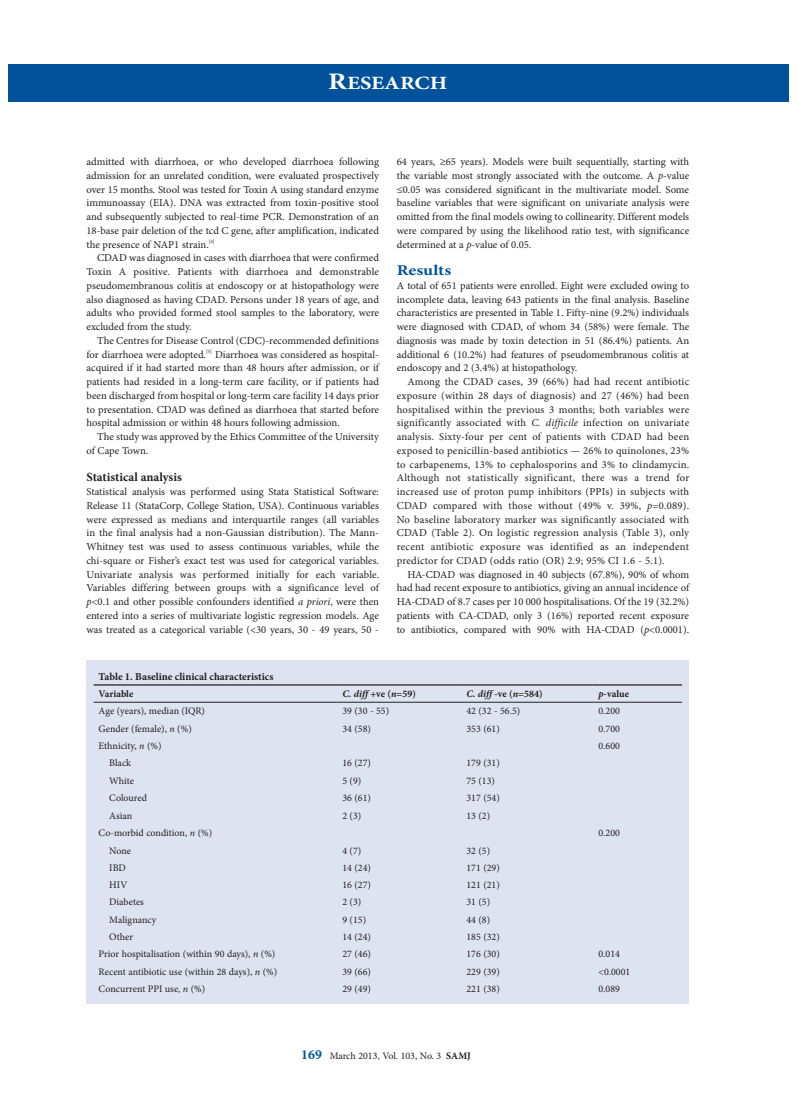
<style>
.page{position:relative;width:797px;height:1105px;background:#fff}
.page>*{position:absolute;margin:0;border:0;box-sizing:border-box;transform-origin:0 0}
.t1{font:700 18.75px "Minion Pro";color:#fff;scale:1.2 1}
.t2{font:700 15px "Minion Pro";color:#01529a;scale:1.2 1}
.t3{font:700 12.5px "Minion Pro";color:#231f20}
.t4{font:10.62px/13.8px "Minion Pro";color:#231f20;text-align:justify}
.t5{font:700 10.62px "Minion Pro";color:#231f20}
.t6{font:10px "Minion Pro";color:#231f20}
.t7{font:700 10px "Minion Pro";color:#231f20}
.s1{font-size:23.75px}
.s2{font-style:italic}
.s3{font-weight:700;font-size:13.75px;color:#01529a}
.s4{font-weight:700}
</style>
<div class="page">
<div style="left:9px;top:64px;width:779px;height:37px;background:#01529a"></div>
<div style="left:86px;top:660px;width:603px;height:344px;background:#dde3f0"></div>
<hr style="left:94px;top:684px;width:243px;height:1px;background:#231f20">
<hr style="left:337px;top:684px;width:124px;height:1px;background:#231f20">
<hr style="left:461px;top:684px;width:132px;height:1px;background:#231f20">
<hr style="left:593px;top:684px;width:89px;height:1px;background:#231f20">
<hr style="left:94px;top:702px;width:243px;height:1px;background:#231f20">
<hr style="left:337px;top:702px;width:124px;height:1px;background:#231f20">
<hr style="left:461px;top:702px;width:132px;height:1px;background:#231f20">
<hr style="left:593px;top:702px;width:89px;height:1px;background:#231f20">
<h1 class="t1" style="left:328px;top:69px;width:101px"><span class="s1">R</span>ESEARCH</h1>
<p class="t4" style="left:86px;top:155px;width:294px">admitted with diarrhoea, or who developed diarrhoea following admission for an unrelated condition, were evaluated prospectively over 15 months. Stool was tested for Toxin A using standard enzyme immunoassay (EIA). DNA was extracted from toxin-positive stool and subsequently subjected to real-time PCR. Demonstration of an 18-base pair deletion of the tcd C gene, after amplification, indicated the presence of NAP1 strain.<sup>[4]</sup></p>
<p class="t4" style="left:86px;top:251px;width:294px;text-indent:11px">CDAD was diagnosed in cases with diarrhoea that were confirmed Toxin A positive. Patients with diarrhoea and demonstrable pseudomembranous colitis at endoscopy or at histopathology were also diagnosed as having CDAD. Persons under 18 years of age, and adults who provided formed stool samples to the laboratory, were excluded from the study.</p>
<p class="t4" style="left:86px;top:334px;width:294px;text-indent:11px">The Centres for Disease Control (CDC)-recommended definitions for diarrhoea were adopted.<sup>[5]</sup> Diarrhoea was considered as hospital&shy;acquired if it had started more than 48 hours after admission, or if patients had resided in a long-term care facility, or if patients had been discharged from hospital or long-term care facility 14 days prior to presentation. CDAD was defined as diarrhoea that started before hospital admission or within 48 hours following admission.</p>
<p class="t4" style="left:86px;top:430px;width:294px;text-indent:11px">The study was approved by the Ethics Committee of the University of Cape Town.</p>
<p class="t3" style="left:86px;top:468px;width:97px">Statistical analysis</p>
<p class="t4" style="left:86px;top:485px;width:294px">Statistical analysis was performed using Stata Statistical Software:<br>Release 11 (StataCorp, College Station, USA). Continuous variables were expressed as medians and interquartile ranges (all variables in the final analysis had a non-Gaussian distribution). The Mann-Whitney test was used to assess continuous variables, while the chi-square or Fisher’s exact test was used for categorical variables.<br>Univariate analysis was performed initially for each variable.<br>Variables differing between groups with a significance level of <span class="s2">p</span>&lt;0.1 and other possible confounders identified <span class="s2">a priori</span>, were then entered into a series of multivariate logistic regression models. Age was treated as a categorical variable (&lt;30 years, 30 - 49 years, 50 -</p>
<p class="t4" style="left:397px;top:155px;width:294px">64 years, ≥65 years). Models were built sequentially, starting with the variable most strongly associated with the outcome. A <span class="s2">p-</span>value ≤0.05 was considered significant in the multivariate model. Some baseline variables that were significant on univariate analysis were omitted from the final models owing to collinearity. Different models were compared by using the likelihood ratio test, with significance determined at a <span class="s2">p-</span>value of 0.05.</p>
<h2 class="t2" style="left:397px;top:260px;width:47px">Results</h2>
<p class="t4" style="left:397px;top:279px;width:294px">A total of 651 patients were enrolled. Eight were excluded owing to incomplete data, leaving 643 patients in the final analysis. Baseline characteristics are presented in Table 1. Fifty-nine (9.2%) individuals were diagnosed with CDAD, of whom 34 (58%) were female. The diagnosis was made by toxin detection in 51 (86.4%) patients. An additional 6 (10.2%) had features of pseudomembranous colitis at endoscopy and 2 (3.4%) at histopathology.</p>
<p class="t4" style="left:397px;top:375px;width:294px;text-indent:11px">Among the CDAD cases, 39 (66%) had had recent antibiotic exposure (within 28 days of diagnosis) and 27 (46%) had been hospitalised within the previous 3 months; both variables were significantly associated with <span class="s2">C. difficile</span> infection on univariate analysis. Sixty-four per cent of patients with CDAD had been exposed to penicillin-based antibiotics — 26% to quinolones, 23% to carbapenems, 13% to cephalosporins and 3% to clindamycin.<br>Although not statistically significant, there was a trend for increased use of proton pump inhibitors (PPIs) in subjects with CDAD compared with those without (49% v. 39%, <span class="s2">p</span>=0.089).<br>No baseline laboratory marker was significantly associated with CDAD (Table 2). On logistic regression analysis (Table 3), only recent antibiotic exposure was identified as an independent predictor for CDAD (odds ratio (OR) 2.9; 95% CI 1.6 - 5.1).</p>
<p class="t4" style="left:397px;top:567px;width:294px;text-indent:11px">HA-CDAD was diagnosed in 40 subjects (67.8%), 90% of whom had had recent exposure to antibiotics, giving an annual incidence of HA-CDAD of 8.7 cases per 10 000 hospitalisations. Of the 19 (32.2%) patients with CA-CDAD, only 3 (16%) reported recent exposure to antibiotics, compared with 90% with HA-CDAD (<span class="s2">p</span>&lt;0.0001).</p>
<p class="t5" style="left:99px;top:669px;width:176px">Table 1. Baseline clinical characteristics</p>
<p class="t7" style="left:99px;top:687px;width:36px">Variable</p>
<p class="t7" style="left:342px;top:687px;width:75px"><span class="s2">C. diff</span> +ve (<span class="s2">n</span>=59)</p>
<p class="t7" style="left:466px;top:687px;width:78px"><span class="s2">C. diff</span> -ve (<span class="s2">n</span>=584)</p>
<p class="t7" style="left:598px;top:687px;width:32px"><span class="s2">p</span>-value</p>
<p class="t6" style="left:99px;top:705px;width:108px">Age (years), median (IQR)</p>
<p class="t6" style="left:342px;top:705px;width:48px">39 (30 - 55)</p>
<p class="t6" style="left:466px;top:705px;width:55px">42 (32 - 56.5)</p>
<p class="t6" style="left:598px;top:705px;width:23px">0.200</p>
<p class="t6" style="left:99px;top:722px;width:95px">Gender (female), <span class="s2">n</span> (%)</p>
<p class="t6" style="left:342px;top:722px;width:30px">34 (58)</p>
<p class="t6" style="left:466px;top:722px;width:35px">353 (61)</p>
<p class="t6" style="left:598px;top:722px;width:23px">0.700</p>
<p class="t6" style="left:99px;top:739px;width:64px">Ethnicity, <span class="s2">n</span> (%)</p>
<p class="t6" style="left:598px;top:739px;width:23px">0.600</p>
<p class="t6" style="left:109px;top:756px;width:23px">Black</p>
<p class="t6" style="left:342px;top:756px;width:30px">16 (27)</p>
<p class="t6" style="left:466px;top:756px;width:35px">179 (31)</p>
<p class="t6" style="left:109px;top:774px;width:26px">White</p>
<p class="t6" style="left:342px;top:774px;width:21px">5 (9)</p>
<p class="t6" style="left:466px;top:774px;width:30px">75 (13)</p>
<p class="t6" style="left:109px;top:791px;width:39px">Coloured</p>
<p class="t6" style="left:342px;top:791px;width:30px">36 (61)</p>
<p class="t6" style="left:466px;top:791px;width:35px">317 (54)</p>
<p class="t6" style="left:109px;top:809px;width:24px">Asian</p>
<p class="t6" style="left:342px;top:809px;width:21px">2 (3)</p>
<p class="t6" style="left:466px;top:809px;width:25px">13 (2)</p>
<p class="t6" style="left:99px;top:826px;width:115px">Co-morbid condition, <span class="s2">n</span> (%)</p>
<p class="t6" style="left:598px;top:826px;width:23px">0.200</p>
<p class="t6" style="left:109px;top:844px;width:23px">None</p>
<p class="t6" style="left:342px;top:844px;width:21px">4 (7)</p>
<p class="t6" style="left:466px;top:844px;width:25px">32 (5)</p>
<p class="t6" style="left:109px;top:861px;width:18px">IBD</p>
<p class="t6" style="left:342px;top:861px;width:30px">14 (24)</p>
<p class="t6" style="left:466px;top:861px;width:35px">171 (29)</p>
<p class="t6" style="left:109px;top:878px;width:20px">HIV</p>
<p class="t6" style="left:342px;top:878px;width:30px">16 (27)</p>
<p class="t6" style="left:466px;top:878px;width:35px">121 (21)</p>
<p class="t6" style="left:109px;top:895px;width:36px">Diabetes</p>
<p class="t6" style="left:342px;top:895px;width:21px">2 (3)</p>
<p class="t6" style="left:466px;top:895px;width:25px">31 (5)</p>
<p class="t6" style="left:109px;top:913px;width:49px">Malignancy</p>
<p class="t6" style="left:342px;top:913px;width:25px">9 (15)</p>
<p class="t6" style="left:466px;top:913px;width:25px">44 (8)</p>
<p class="t6" style="left:109px;top:930px;width:25px">Other</p>
<p class="t6" style="left:342px;top:930px;width:30px">14 (24)</p>
<p class="t6" style="left:466px;top:930px;width:35px">185 (32)</p>
<p class="t6" style="left:99px;top:947px;width:178px">Prior hospitalisation (within 90 days), <span class="s2">n</span> (%)</p>
<p class="t6" style="left:342px;top:947px;width:30px">27 (46)</p>
<p class="t6" style="left:466px;top:947px;width:35px">176 (30)</p>
<p class="t6" style="left:598px;top:947px;width:23px">0.014</p>
<p class="t6" style="left:99px;top:965px;width:180px">Recent antibiotic use (within 28 days), <span class="s2">n</span> (%)</p>
<p class="t6" style="left:342px;top:965px;width:30px">39 (66)</p>
<p class="t6" style="left:466px;top:965px;width:35px">229 (39)</p>
<p class="t6" style="left:598px;top:965px;width:33px">&lt;0.0001</p>
<p class="t6" style="left:99px;top:982px;width:108px">Concurrent PPI use, <span class="s2">n</span> (%)</p>
<p class="t6" style="left:342px;top:982px;width:30px">29 (49)</p>
<p class="t6" style="left:466px;top:982px;width:35px">221 (38)</p>
<p class="t6" style="left:598px;top:982px;width:23px">0.089</p>
<p class="t6" style="left:301px;top:1049px;width:171px"><span class="s3">169</span> March 2013, Vol. 103, No. 3 <span class="s4">SAMJ</span></p>
</div>
